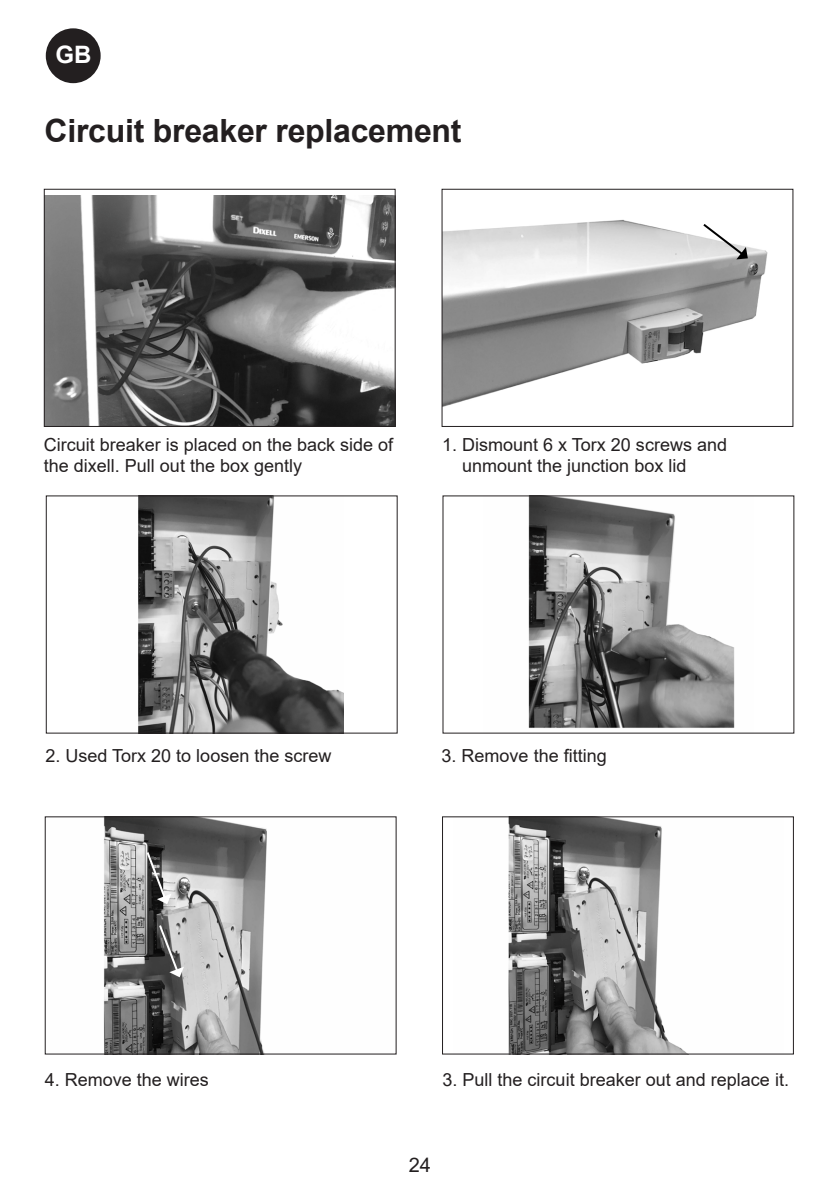
<style>
.page{position:relative;width:840px;height:1191px;background:#fff}
.page>*{position:absolute;margin:0;border:0;box-sizing:border-box;transform-origin:0 0}
.Over_ENG{font:700 32px "Arial";letter-spacing:-.01em;color:#231f20}
.t1{font:700 24px "Arial";color:#fff}
.t2{font:20px "Arial";color:#231f20}
.Brød_9__2{font:18px/21.6px "Arial";color:#231f20}
</style>
<div class="page">
<img style="left:103px;top:818px;width:164px;height:234px">
<div style="left:45px;top:816px;width:351px;height:238px;border:1px solid #231f20"></div>
<svg style="left:157px;top:923px;width:27px;height:54px"></svg>
<img style="left:508px;top:818px;width:178px;height:234px">
<div style="left:442px;top:816px;width:351px;height:238px;border:1px solid #231f20"></div>
<img style="left:528px;top:497px;width:207px;height:231px">
<img style="left:138px;top:497px;width:205px;height:234px">
<div style="left:46px;top:495px;width:351px;height:238px;border:1px solid #231f20"></div>
<img style="left:46px;top:195px;width:347px;height:230px">
<div style="left:44px;top:189px;width:351px;height:238px;border:1px solid #231f20"></div>
<img style="left:443px;top:219px;width:325px;height:188px">
<div style="left:441px;top:189px;width:352px;height:238px;border:1px solid #231f20"></div>
<svg style="left:700px;top:222px;width:47px;height:37px"></svg>
<svg style="left:145px;top:850px;width:26px;height:54px"></svg>
<div style="left:46px;top:28px;width:55px;height:55px;background:#231f20;border-radius:50%"></div>
<h2 class="t1" style="left:55px;top:38px;width:38px">GB</h2>
<p class="Over_ENG" style="left:45px;top:109px;width:418px">Circuit breaker replacement</p>
<p class="Brød_9__2" style="left:44px;top:433px;width:351px">Circuit breaker is placed on the back side of the dixell. Pull out the box gently</p>
<p class="Brød_9__2" style="left:462px;top:433px;width:266px;text-indent:-20px">1. Dismount 6 x Torx 20 screws and unmount the junction box lid</p>
<p class="Brød_9__2" style="left:45px;top:744px;width:287px">2. Used Torx 20 to loosen the screw</p>
<p class="Brød_9__2" style="left:441px;top:744px;width:167px">3. Remove the fitting</p>
<p class="Brød_9__2" style="left:45px;top:1069px;width:166px">4. Remove the wires</p>
<p class="Brød_9__2" style="left:442px;top:1069px;width:348px">3. Pull the circuit breaker out and replace it.</p>
<p class="t2" style="left:408px;top:1150px;width:24px">24</p>
</div>
